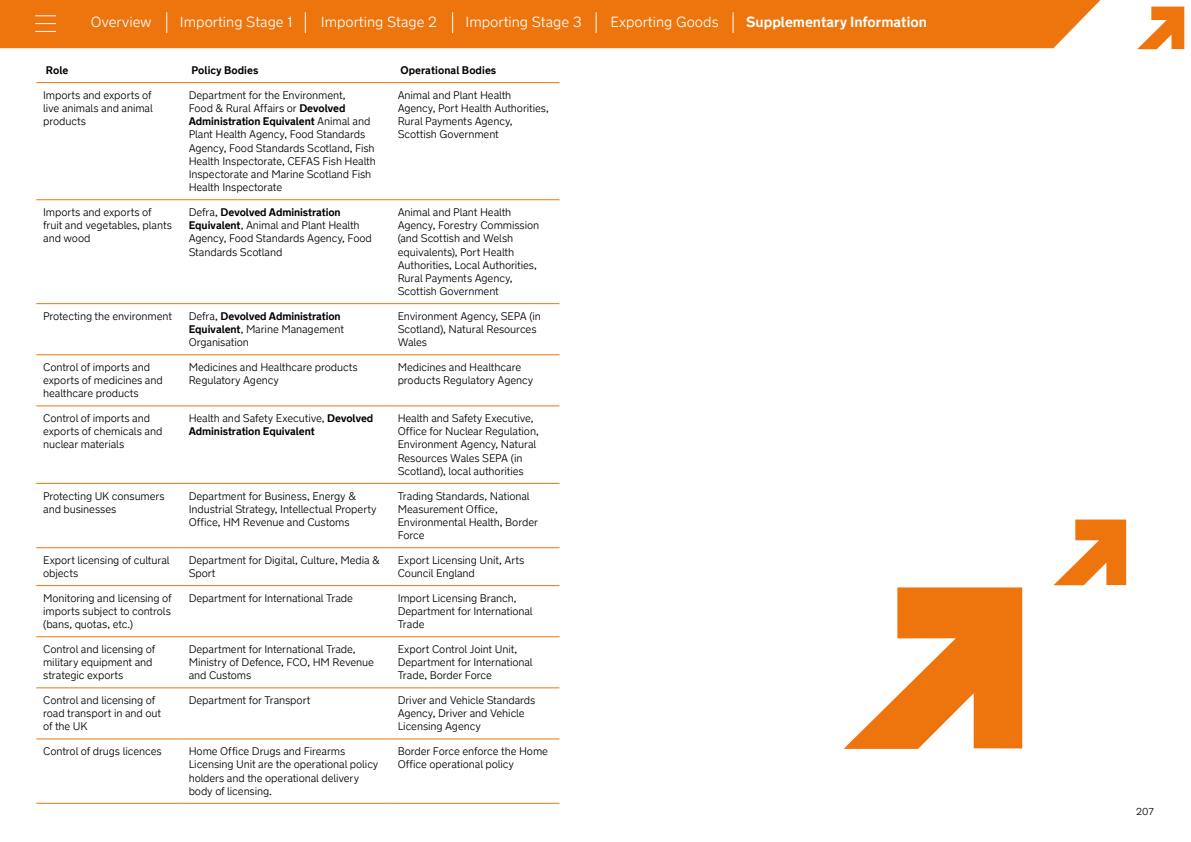
<style>
.page{position:relative;width:1191px;height:842px;background:#fff}
.page>*{position:absolute;margin:0;border:0;box-sizing:border-box;transform-origin:0 0}
.t1{font:300 14.7px "New Transport";color:#fff}
.t2{font:700 14.7px "New Transport";color:#fff}
.t3{font:300 11px/13.2px "New Transport";letter-spacing:-.01em;color:#000}
.t4{font:700 11px/13.2px "New Transport";color:#000}
.t5{font:300 10px "New Transport";color:#000}
.s1{font-weight:700}
.s2{font-weight:300}
</style>
<div class="page">
<div style="left:0;top:0;width:1101px;height:48px;background:#ee740d"></div>
<svg style="left:1137px;top:7px;width:47px;height:42px"></svg>
<svg style="left:166px;top:12px;width:1px;height:21px"></svg>
<svg style="left:305px;top:12px;width:1px;height:21px"></svg>
<svg style="left:452px;top:12px;width:1px;height:21px"></svg>
<svg style="left:595px;top:12px;width:1px;height:21px"></svg>
<svg style="left:732px;top:12px;width:1px;height:21px"></svg>
<svg style="left:35px;top:15px;width:21px;height:1px"></svg>
<svg style="left:35px;top:23px;width:21px;height:1px"></svg>
<svg style="left:35px;top:31px;width:21px;height:1px"></svg>
<svg style="left:843px;top:587px;width:179px;height:162px"></svg>
<svg style="left:1054px;top:519px;width:72px;height:66px"></svg>
<hr style="left:36px;top:82px;width:146px;height:1px;background:#ee740d">
<hr style="left:182px;top:82px;width:209px;height:1px;background:#ee740d">
<hr style="left:391px;top:82px;width:168px;height:1px;background:#ee740d">
<hr style="left:36px;top:199px;width:146px;height:1px;background:#ee740d">
<hr style="left:182px;top:199px;width:209px;height:1px;background:#ee740d">
<hr style="left:391px;top:199px;width:168px;height:1px;background:#ee740d">
<hr style="left:36px;top:303px;width:146px;height:1px;background:#ee740d">
<hr style="left:182px;top:303px;width:209px;height:1px;background:#ee740d">
<hr style="left:391px;top:303px;width:168px;height:1px;background:#ee740d">
<hr style="left:36px;top:354px;width:146px;height:1px;background:#ee740d">
<hr style="left:182px;top:354px;width:209px;height:1px;background:#ee740d">
<hr style="left:391px;top:354px;width:168px;height:1px;background:#ee740d">
<hr style="left:36px;top:405px;width:146px;height:1px;background:#ee740d">
<hr style="left:182px;top:405px;width:209px;height:1px;background:#ee740d">
<hr style="left:391px;top:405px;width:168px;height:1px;background:#ee740d">
<hr style="left:36px;top:483px;width:146px;height:1px;background:#ee740d">
<hr style="left:182px;top:483px;width:209px;height:1px;background:#ee740d">
<hr style="left:391px;top:483px;width:168px;height:1px;background:#ee740d">
<hr style="left:36px;top:547px;width:146px;height:1px;background:#ee740d">
<hr style="left:182px;top:547px;width:209px;height:1px;background:#ee740d">
<hr style="left:391px;top:547px;width:168px;height:1px;background:#ee740d">
<hr style="left:36px;top:585px;width:146px;height:1px;background:#ee740d">
<hr style="left:182px;top:585px;width:209px;height:1px;background:#ee740d">
<hr style="left:391px;top:585px;width:168px;height:1px;background:#ee740d">
<hr style="left:36px;top:636px;width:146px;height:1px;background:#ee740d">
<hr style="left:182px;top:636px;width:209px;height:1px;background:#ee740d">
<hr style="left:391px;top:636px;width:168px;height:1px;background:#ee740d">
<hr style="left:36px;top:687px;width:146px;height:1px;background:#ee740d">
<hr style="left:182px;top:687px;width:209px;height:1px;background:#ee740d">
<hr style="left:391px;top:687px;width:168px;height:1px;background:#ee740d">
<hr style="left:36px;top:738px;width:146px;height:1px;background:#ee740d">
<hr style="left:182px;top:738px;width:209px;height:1px;background:#ee740d">
<hr style="left:391px;top:738px;width:168px;height:1px;background:#ee740d">
<hr style="left:36px;top:803px;width:146px;height:1px;background:#ee740d">
<hr style="left:182px;top:803px;width:209px;height:1px;background:#ee740d">
<hr style="left:391px;top:803px;width:168px;height:1px;background:#ee740d">
<h1 class="t1" style="left:91px;top:13px;width:62px">Overview</h1>
<h1 class="t1" style="left:180px;top:13px;width:114px">Importing Stage 1</h1>
<h1 class="t1" style="left:321px;top:13px;width:118px">Importing Stage 2</h1>
<h1 class="t1" style="left:465px;top:13px;width:118px">Importing Stage 3</h1>
<h1 class="t1" style="left:610px;top:13px;width:110px">Exporting Goods</h1>
<h1 class="t2" style="left:746px;top:13px;width:182px">Supplementary Information</h1>
<p class="t4" style="left:46px;top:64px;width:24px">Role</p>
<p class="t4" style="left:191px;top:64px;width:68px">Policy Bodies</p>
<p class="t4" style="left:400px;top:64px;width:97px">Operational Bodies</p>
<p class="t3" style="left:43px;top:88px;width:111px;text-align:justify">Imports and exports of live animals and animal products</p>
<p class="t3" style="left:189px;top:88px;width:189px">Department for the Environment,<br>Food &amp; Rural Affairs or <span class="s1">Devolved Administration Equivalent</span> Animal and Plant Health Agency, Food Standards Agency, Food Standards Scotland, Fish Health Inspectorate, CEFAS Fish Health Inspectorate and Marine Scotland Fish Health Inspectorate</p>
<p class="t3" style="left:398px;top:88px;width:153px">Animal and Plant Health<br>Agency, Port Health Authorities,<br>Rural Payments Agency,<br>Scottish Government</p>
<p class="t3" style="left:43px;top:205px;width:130px">Imports and exports of fruit and vegetables, plants and wood</p>
<p class="t3" style="left:189px;top:205px;width:185px">Defra, <span class="s1">Devolved Administration<br>Equivalent</span>, Animal and Plant Health<br>Agency, Food Standards Agency, Food<br>Standards Scotland</p>
<p class="t3" style="left:398px;top:205px;width:143px">Animal and Plant Health<br>Agency, Forestry Commission (and Scottish and Welsh equivalents), Port Health<br>Authorities, Local Authorities,<br>Rural Payments Agency,<br>Scottish Government</p>
<p class="t3" style="left:43px;top:309px;width:130px">Protecting the environment</p>
<p class="t3" style="left:189px;top:309px;width:157px">Defra, <span class="s1">Devolved Administration<br>Equivalent</span>, Marine Management<br>Organisation</p>
<p class="t3" style="left:398px;top:309px;width:145px">Environment Agency, SEPA (in<br>Scotland), Natural Resources<br>Wales</p>
<p class="t3" style="left:43px;top:360px;width:121px">Control of imports and exports of medicines and healthcare products</p>
<p class="t3" style="left:189px;top:360px;width:171px">Medicines and Healthcare products<br>Regulatory Agency</p>
<p class="t3" style="left:398px;top:360px;width:137px">Medicines and Healthcare products Regulatory Agency</p>
<p class="t3" style="left:43px;top:412px;width:121px">Control of imports and exports of chemicals and nuclear materials</p>
<p class="t4" style="left:189px;top:412px;width:186px"><span class="s2">Health and Safety Executive,</span> Devolved<br>Administration Equivalent</p>
<p class="t3" style="left:398px;top:412px;width:143px">Health and Safety Executive,<br>Office for Nuclear Regulation,<br>Environment Agency, Natural<br>Resources Wales SEPA (in<br>Scotland), local authorities</p>
<p class="t3" style="left:43px;top:489px;width:123px">Protecting UK consumers and businesses</p>
<p class="t3" style="left:189px;top:489px;width:190px">Department for Business, Energy &amp;<br>Industrial Strategy, Intellectual Property<br>Office, HM Revenue and Customs</p>
<p class="t3" style="left:398px;top:489px;width:142px">Trading Standards, National<br>Measurement Office,<br>Environmental Health, Border<br>Force</p>
<p class="t3" style="left:43px;top:553px;width:128px">Export licensing of cultural objects</p>
<p class="t3" style="left:189px;top:553px;width:193px">Department for Digital, Culture, Media &amp;<br>Sport</p>
<p class="t3" style="left:398px;top:553px;width:128px">Export Licensing Unit, Arts<br>Council England</p>
<p class="t3" style="left:43px;top:591px;width:130px;text-align:justify">Monitoring and licensing of imports subject to controls (bans, quotas, etc.)</p>
<p class="t3" style="left:189px;top:591px;width:166px">Department for International Trade</p>
<p class="t3" style="left:398px;top:591px;width:136px">Import Licensing Branch,<br>Department for International<br>Trade</p>
<p class="t3" style="left:43px;top:642px;width:114px">Control and licensing of military equipment and strategic exports</p>
<p class="t3" style="left:189px;top:642px;width:187px">Department for International Trade,<br>Ministry of Defence, FCO, HM Revenue and Customs</p>
<p class="t3" style="left:398px;top:642px;width:136px">Export Control Joint Unit,<br>Department for International<br>Trade, Border Force</p>
<p class="t3" style="left:43px;top:693px;width:119px">Control and licensing of road transport in and out of the UK</p>
<p class="t3" style="left:189px;top:693px;width:123px">Department for Transport</p>
<p class="t3" style="left:398px;top:693px;width:139px">Driver and Vehicle Standards<br>Agency, Driver and Vehicle<br>Licensing Agency</p>
<p class="t3" style="left:43px;top:745px;width:120px">Control of drugs licences</p>
<p class="t3" style="left:189px;top:745px;width:191px">Home Office Drugs and Firearms<br>Licensing Unit are the operational policy holders and the operational delivery body of licensing.</p>
<p class="t3" style="left:398px;top:745px;width:152px">Border Force enforce the Home<br>Office operational policy</p>
<p class="t5" style="left:1136px;top:805px;width:19px">207</p>
</div>
